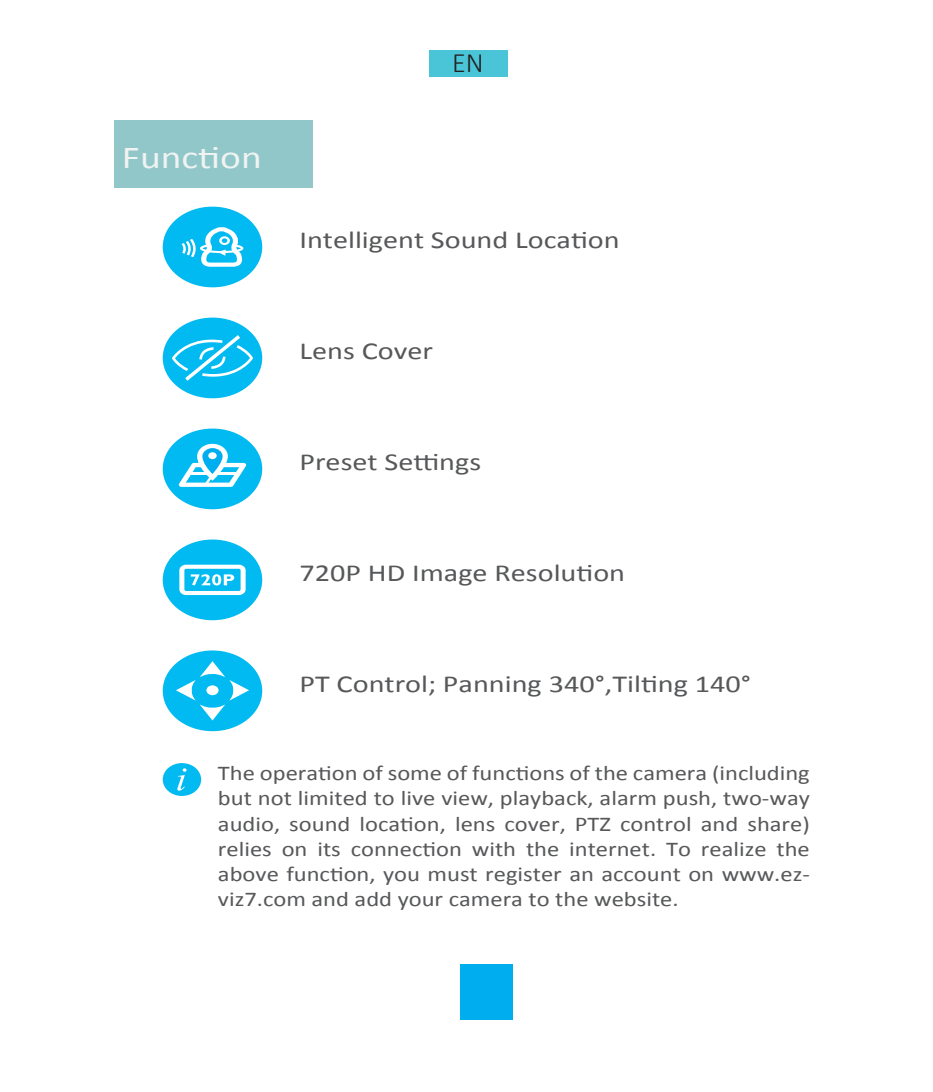
<style>
.page{position:relative;width:933px;height:1092px;background:#fff}
.page>*{position:absolute;margin:0;border:0;box-sizing:border-box;transform-origin:0 0}
.t1{font:31.85px "Calibri";color:#eff3f2;scale:1.23 1}
.t2{font:300 28px "Calibri";color:#231f20}
.t3{font:24.5px "Calibri";color:#57585a;scale:1.23 1}
.t4{font:21px/25.2px "Calibri";color:#57585a;text-align:justify;scale:1.17 1}
</style>
<div class="page">
<div style="left:460px;top:963px;width:52px;height:56px;background:#00aeef"></div>
<div style="left:163px;top:763px;width:38px;height:32px;background:#00baf1;border-radius:50%"></div>
<svg style="left:177px;top:768px;width:9px;height:22px"></svg>
<div style="left:163px;top:207px;width:99px;height:80px;background:#00baf1;border-radius:50%"></div>
<svg style="left:182px;top:227px;width:61px;height:40px"></svg>
<div style="left:163px;top:428px;width:99px;height:81px;background:#00baf1;border-radius:50%"></div>
<svg style="left:179px;top:444px;width:67px;height:43px"></svg>
<div style="left:208px;top:452px;width:9px;height:7px;background:#fff;border-radius:50%"></div>
<div style="left:163px;top:539px;width:99px;height:81px;background:#00baf1;border-radius:50%"></div>
<svg style="left:179px;top:564px;width:67px;height:31px"></svg>
<div style="left:163px;top:650px;width:99px;height:81px;background:#00baf1;border-radius:50%"></div>
<svg style="left:176px;top:661px;width:73px;height:59px"></svg>
<div style="left:206px;top:685px;width:12px;height:10px;background:#fff;border-radius:50%"></div>
<div style="left:163px;top:317px;width:99px;height:81px;background:#00baf1;border-radius:50%"></div>
<svg style="left:171px;top:331px;width:83px;height:53px"></svg>
<div style="left:114px;top:120px;width:199px;height:68px;background:#91c7c9"></div>
<div style="left:429px;top:50px;width:79px;height:26px;background:#4ac4d7"></div>
<h1 class="t1" style="left:122px;top:137px;width:115px">Function</h1>
<h2 class="t2" style="left:452px;top:46px;width:33px">EN</h2>
<p class="t3" style="left:299px;top:224px;width:262px">Intelligent Sound Location</p>
<p class="t3" style="left:299px;top:335px;width:110px">Lens Cover</p>
<p class="t3" style="left:299px;top:446px;width:149px">Preset Settings</p>
<p class="t3" style="left:299px;top:557px;width:266px">720P HD Image Resolution</p>
<p class="t3" style="left:299px;top:668px;width:368px">PT Control; Panning 340°,Tilting 140°</p>
<p class="t4" style="left:218px;top:760px;width:507px">The operation of some of functions of the camera (including but not limited to live view, playback, alarm push, two-way audio, sound location, lens cover, PTZ control and share) relies on its connection with the internet. To realize the above function, you must register an account on www.ez&shy;viz7.com and add your camera to the website.</p>
</div>
